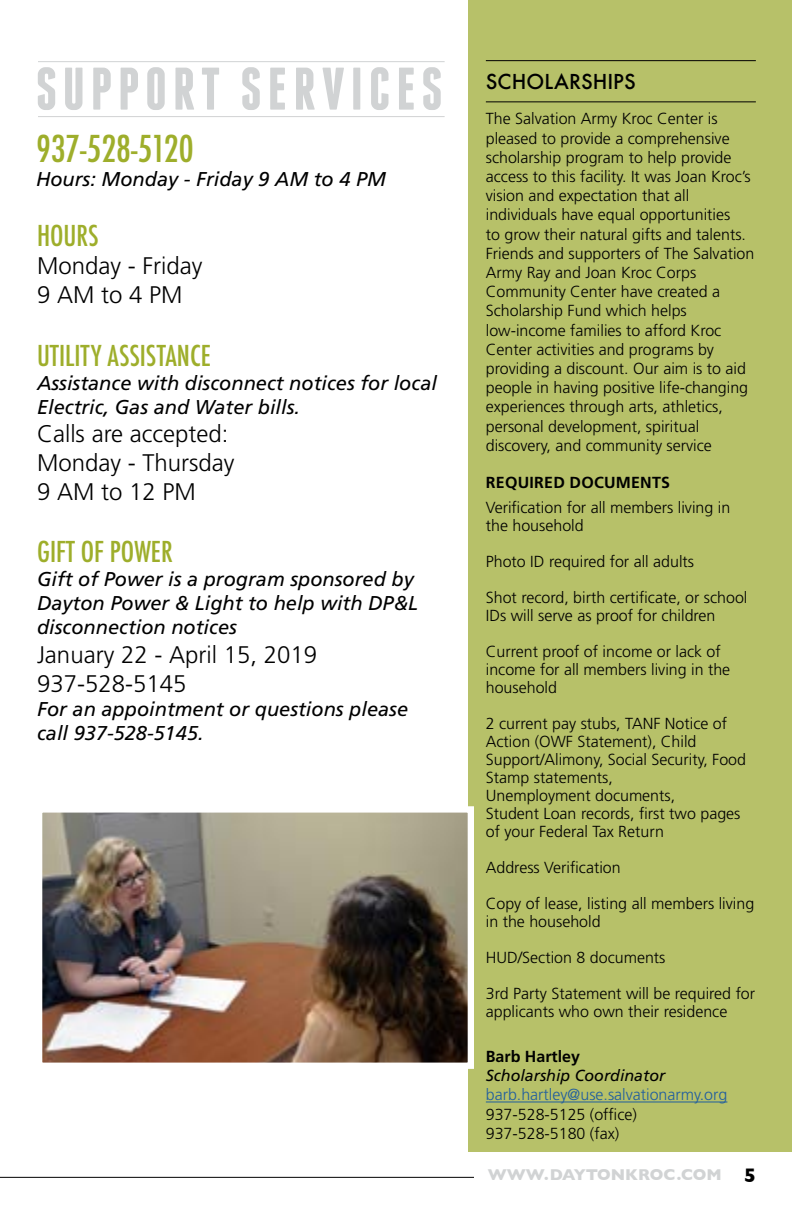
<style>
.page{position:relative;width:792px;height:1224px;background:#fff}
.page>*{position:absolute;margin:0;border:0;box-sizing:border-box;transform-origin:0 0}
.t1{font:700 60px "Franchise";letter-spacing:.1em;color:#d1d3d4}
.t2{font:500 condensed 36px "Futura";color:#9eae2b}
.t3{font:500 condensed 28px "Futura";color:#9eae2b}
.t4{font:300 24px/28.8px "Frutiger";color:#000}
.t5{font:italic 20px/24px "Frutiger";color:#000}
.t6{font:500 20px "Futura";color:#000}
.t7{font:300 16px/19.2px "Frutiger";color:#000}
.t8{font:300 16px "Frutiger";color:#215e9e}
.t9{font:700 16px "Frutiger";letter-spacing:.015em;color:#000}
.t10{font:italic 16px "Frutiger";color:#000}
.t11{font:700 16px "Gill Sans";color:#d1d3d4}
.s1{font-size:20px;color:#000}
</style>
<div class="page">
<hr style="left:0;top:1177px;width:474px;height:1px;background:#000">
<div style="left:468px;top:0;width:324px;height:1152px;background:#b7c169"></div>
<hr style="left:486px;top:1102px;width:241px;height:1px;background:#215e9e">
<hr style="left:486px;top:101px;width:270px;height:1px;background:#000">
<hr style="left:486px;top:60px;width:270px;height:1px;background:#000">
<hr style="left:38px;top:116px;width:407px;height:1px;background:#d1d3d4">
<hr style="left:38px;top:61px;width:407px;height:1px;background:#d1d3d4">
<img style="left:43px;top:813px;width:424px;height:249px">
<div style="left:36px;top:806px;width:438px;height:263px;border:6px solid #fff"></div>
<h1 class="t1" style="left:36px;top:61px;width:408px">SUPPORT SERVICES</h1>
<h2 class="t2" style="left:36px;top:126px;width:159px">937-528-5120</h2>
<p class="t5" style="left:36px;top:167px;width:352px">Hours: Monday - Friday 9 AM to 4 PM</p>
<h3 class="t3" style="left:37px;top:217px;width:63px">HOURS</h3>
<h3 class="t4" style="left:37px;top:252px;width:167px">Monday - Friday<br>9 AM to 4 PM</h3>
<h3 class="t3" style="left:37px;top:337px;width:175px">UTILITY ASSISTANCE</h3>
<p class="t5" style="left:37px;top:371px;width:402px">Assistance with disconnect notices for local<br>Electric, Gas and Water bills.</p>
<h3 class="t4" style="left:37px;top:420px;width:199px">Calls are accepted:<br>Monday - Thursday<br>9 AM to 12 PM</h3>
<h3 class="t3" style="left:37px;top:534px;width:137px">GIFT OF POWER</h3>
<p class="t5" style="left:37px;top:567px;width:383px">Gift of Power is a program sponsored by<br>Dayton Power &amp; Light to help with DP&amp;L disconnection notices</p>
<h3 class="t4" style="left:37px;top:641px;width:282px">January 22 - April 15, 2019<br>937-528-5145</h3>
<p class="t5" style="left:37px;top:697px;width:373px">For an appointment or questions please call 937-528-5145.</p>
<p class="t6" style="left:486px;top:68px;width:151px">SCHOLARSHIPS</p>
<p class="t7" style="left:486px;top:109px;width:270px">The Salvation Army Kroc Center is pleased to provide a comprehensive scholarship program to help provide access to this facility. It was Joan Kroc’s vision and expectation that all individuals have equal opportunities<br>to grow their natural gifts and talents.<br>Friends and supporters of The Salvation Army Ray and Joan Kroc Corps Community Center have created a Scholarship Fund which helps low-income families to afford Kroc Center activities and programs by providing a discount. Our aim is to aid people in having positive life-changing experiences through arts, athletics, personal development, spiritual discovery, and community service</p>
<p class="t9" style="left:486px;top:473px;width:186px">REQUIRED DOCUMENTS</p>
<p class="t7" style="left:486px;top:498px;width:246px;line-height:18px">Verification for all members living in the household</p>
<p class="t7" style="left:486px;top:552px;width:210px">Photo ID required for all adults</p>
<p class="t7" style="left:486px;top:588px;width:263px;line-height:18px">Shot record, birth certificate, or school<br>IDs will serve as proof for children</p>
<p class="t7" style="left:486px;top:642px;width:246px;line-height:18px">Current proof of income or lack of income for all members living in the household</p>
<p class="t7" style="left:486px;top:714px;width:262px;line-height:18px">2 current pay stubs, TANF Notice of<br>Action (OWF Statement), Child<br>Support/Alimony, Social Security, Food<br>Stamp statements,<br>Unemployment documents,<br>Student Loan records, first two pages of your Federal Tax Return</p>
<p class="t7" style="left:486px;top:858px;width:136px">Address Verification</p>
<p class="t7" style="left:486px;top:894px;width:270px;line-height:18px">Copy of lease, listing all members living in the household</p>
<p class="t7" style="left:486px;top:948px;width:181px">HUD/Section 8 documents</p>
<p class="t7" style="left:486px;top:984px;width:271px;line-height:18px">3rd Party Statement will be required for applicants who own their residence</p>
<p class="t9" style="left:486px;top:1047px;width:96px">Barb Hartley</p>
<p class="t10" style="left:486px;top:1066px;width:181px">Scholarship Coordinator</p>
<p class="t8" style="left:486px;top:1086px;width:243px">barb.hartley@use.salvationarmy.org</p>
<p class="t7" style="left:486px;top:1104px;width:153px">937-528-5125 (office)<br>937-528-5180 (fax)</p>
<p class="t11" style="left:488px;top:1162px;width:270px">WWW.DAYTONKROC.COM <span class="s1">5</span></p>
</div>
